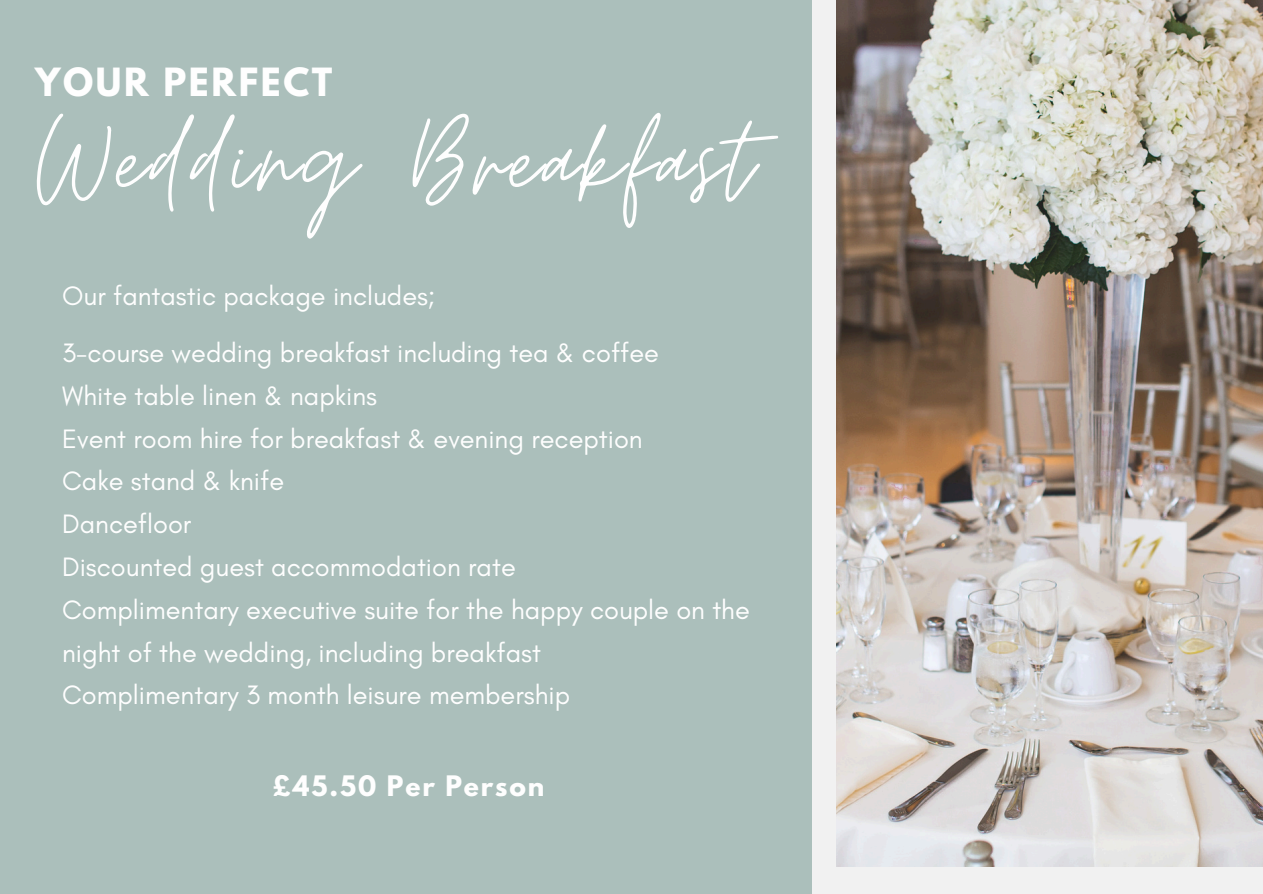
<style>
.page{position:relative;width:1263px;height:894px;background:#fff}
.page>*{position:absolute;margin:0;border:0;box-sizing:border-box;transform-origin:0 0}
.t1{font:130.2px "Moon Time";letter-spacing:.025em;color:#fefefe}
.t2{font:700 34.5px "League Spartan";letter-spacing:.075em;color:#fefefe}
.t3{font:27.15px/42.8px "Glacial Indifference";color:#fefefe}
.t4{font:700 25.05px "League Spartan";letter-spacing:.075em;color:#fefefe}
</style>
<div class="page">
<div style="left:0;top:0;width:1263px;height:893px;background:#abbfbb"></div>
<div style="left:812px;top:0;width:451px;height:893px;background:#f1f1f1"></div>
<img style="left:836px;top:0;width:427px;height:866px">
<h3 class="t2" style="left:35px;top:64px;width:299px">YOUR PERFECT</h3>
<h2 class="t1" style="left:37px;top:82px;width:718px">Wedding Breakfast</h2>
<p class="t3" style="left:62px;top:274px;width:375px">Our fantastic package includes;</p>
<p class="t3" style="left:62px;top:331px;width:598px">3-course wedding breakfast including tea &amp; coffee</p>
<p class="t3" style="left:62px;top:374px;width:316px">White table linen &amp; napkins</p>
<p class="t3" style="left:62px;top:416px;width:582px">Event room hire for breakfast &amp; evening reception</p>
<p class="t3" style="left:62px;top:459px;width:223px">Cake stand &amp; knife</p>
<p class="t3" style="left:62px;top:502px;width:131px">Dancefloor</p>
<p class="t3" style="left:62px;top:545px;width:455px">Discounted guest accommodation rate</p>
<p class="t3" style="left:62px;top:587px;width:689px">Complimentary executive suite for the happy couple on the night of the wedding, including breakfast</p>
<p class="t3" style="left:62px;top:673px;width:509px">Complimentary 3 month leisure membership</p>
<p class="t4" style="left:272px;top:773px;width:274px">£45.50 Per Person</p>
</div>
